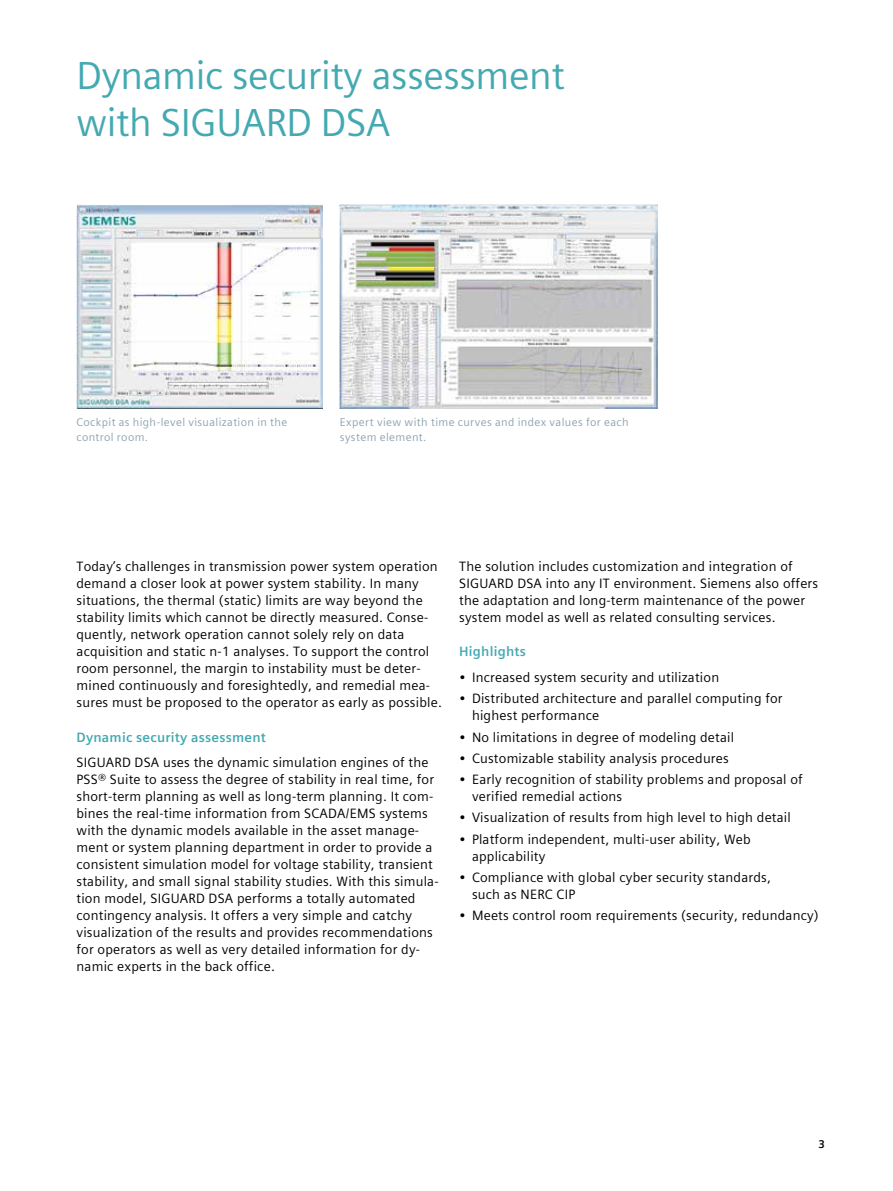
<style>
.page{position:relative;width:893px;height:1191px;background:#fff}
.page>*{position:absolute;margin:0;border:0;box-sizing:border-box;transform-origin:0 0}
.t1{font:39px/46.8px "Siemens Sans Global";letter-spacing:-.01em;color:#44a9b1}
.t2{font:13.5px/17px "Siemens Sans Global";letter-spacing:.015em;color:#000}
.t3{font:700 13.5px "Siemens Sans Global";letter-spacing:.015em;color:#44a9b1}
.t4{font:11.25px/14.9px "Siemens Sans Global";letter-spacing:.035em;color:#8ca3b0}
.t5{font:700 11.25px "Siemens Sans Global";color:#000}
</style>
<div class="page">
<img style="left:77px;top:204px;width:246px;height:204px">
<img style="left:340px;top:204px;width:318px;height:204px">
<h1 class="t1" style="left:77px;top:53px;width:490px">Dynamic security assessment with SIGUARD DSA</h1>
<p class="t4" style="left:77px;top:415px;width:212px">Cockpit as high-level visualization in the control room.</p>
<p class="t4" style="left:340px;top:415px;width:290px">Expert view with time curves and index values for each system element.</p>
<p class="t2" style="left:77px;top:558px;width:367px">Today’s challenges in transmission power system operation demand a closer look at power system stability. In many situations, the thermal (static) limits are way beyond the stability limits which cannot be directly measured. Conse&shy;quently, network operation cannot solely rely on data acquisition and static n-1 analyses. To support the control room personnel, the margin to instability must be deter&shy;mined continuously and foresightedly, and remedial mea&shy;sures must be proposed to the operator as early as possible.</p>
<p class="t3" style="left:77px;top:726px;width:191px">Dynamic security assessment</p>
<p class="t2" style="left:77px;top:754px;width:364px">SIGUARD DSA uses the dynamic simulation engines of the PSS® Suite to assess the degree of stability in real time, for short-term planning as well as long-term planning. It com&shy;bines the real-time information from SCADA/EMS systems with the dynamic models available in the asset manage&shy;ment or system planning department in order to provide a consistent simulation model for voltage stability, transient stability, and small signal stability studies. With this simula&shy;tion model, SIGUARD DSA performs a totally automated contingency analysis. It offers a very simple and catchy visualization of the results and provides recommendations for operators as well as very detailed information for dy&shy;namic experts in the back office.</p>
<p class="t2" style="left:459px;top:558px;width:360px">The solution includes customization and integration of SIGUARD DSA into any IT environment. Siemens also offers the adaptation and long-term maintenance of the power system model as well as related consulting services.</p>
<p class="t3" style="left:459px;top:641px;width:68px">Highlights</p>
<p class="t2" style="left:459px;top:669px;width:261px">• Increased system security and utilization</p>
<p class="t2" style="left:472px;top:690px;width:312px;text-indent:-13px">• Distributed architecture and parallel computing for highest performance</p>
<p class="t2" style="left:459px;top:728px;width:276px">• No limitations in degree of modeling detail</p>
<p class="t2" style="left:459px;top:750px;width:271px">• Customizable stability analysis procedures</p>
<p class="t2" style="left:472px;top:771px;width:332px;text-indent:-13px">• Early recognition of stability problems and proposal of verified remedial actions</p>
<p class="t2" style="left:459px;top:809px;width:333px">• Visualization of results from high level to high detail</p>
<p class="t2" style="left:472px;top:830px;width:280px;text-indent:-13px">• Platform independent, multi-user ability, Web applicability</p>
<p class="t2" style="left:472px;top:869px;width:300px;text-indent:-13px">• Compliance with global cyber security standards, such as NERC CIP</p>
<p class="t2" style="left:459px;top:907px;width:361px">• Meets control room requirements (security, redundancy)</p>
<p class="t5" style="left:818px;top:1135px;width:8px">3</p>
</div>
